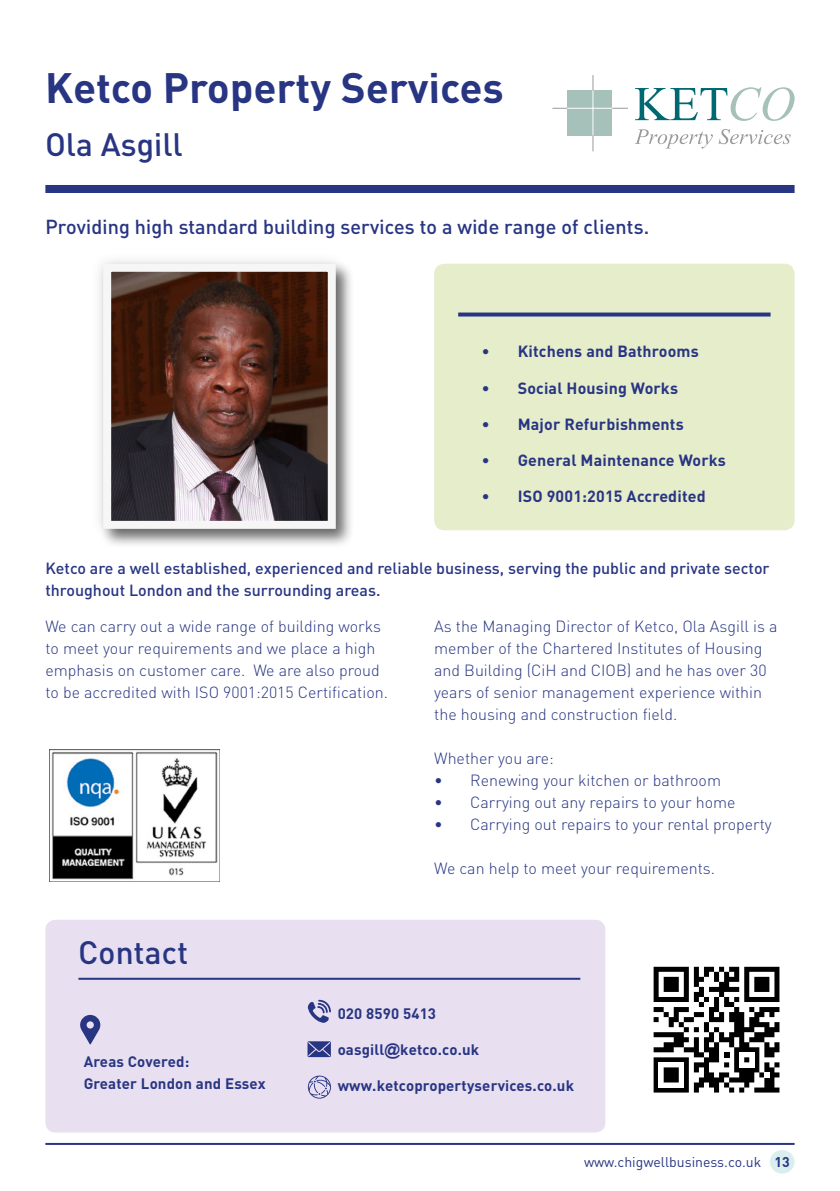
<style>
.page{position:relative;width:840px;height:1191px;background:#fff}
.page>*{position:absolute;margin:0;border:0;box-sizing:border-box;transform-origin:0 0}
.t1{font:700 42px "DIN Pro";color:#283583}
.t2{font:500 32px "DIN Pro";color:#283583}
.t3{font:500 20px "DIN Pro";letter-spacing:-.02em;color:#283583}
.t4{font:300 16px/22px "DIN Pro";color:#283583}
.t5{font:500 16px/22px "DIN Pro";color:#283583}
.t6{font:700 16px "DIN Pro";letter-spacing:.01em;color:#283583}
.t7{font:700 15px "DIN Pro";letter-spacing:.01em;color:#283583}
.t8{font:14px "DIN Pro";color:#283583}
.s1{font-family:"Arial";font-size:16px}
.s2{font-weight:700}
</style>
<div class="page">
<div style="left:769px;top:1150px;width:25px;height:23px;background:#daeeef;border-radius:50%"></div>
<hr style="left:45px;top:1142px;width:749px;height:2px;background:#283583">
<div style="left:45px;top:919px;width:560px;height:213px;background:#e8dff0;border-radius:10px"></div>
<div style="left:434px;top:264px;width:360px;height:266px;background:#e6edcb;border-radius:10px"></div>
<svg style="left:308px;top:999px;width:23px;height:23px"></svg>
<svg style="left:307px;top:1041px;width:24px;height:16px"></svg>
<svg style="left:308px;top:1075px;width:23px;height:23px"></svg>
<svg style="left:80px;top:1015px;width:20px;height:29px"></svg>
<div style="left:45px;top:185px;width:749px;height:8px;background:#283583"></div>
<svg style="left:458px;top:312px;width:312px;height:4px"></svg>
<div style="left:100px;top:260px;width:255px;height:288px;background:#000;opacity:.55"></div>
<div style="left:90px;top:251px;width:258px;height:291px;background:#000;opacity:.15"></div>
<img style="left:112px;top:273px;width:214px;height:247px">
<div style="left:103px;top:264px;width:232px;height:265px;border:8px solid #f6f6f6"></div>
<hr style="left:78px;top:977px;width:502px;height:2px;background:#283583">
<svg style="left:552px;top:108px;width:15px;height:1px"></svg>
<div style="left:567px;top:90px;width:44px;height:46px;background:#a6c0ba"></div>
<svg style="left:611px;top:108px;width:16px;height:1px"></svg>
<hr style="left:567px;top:108px;width:44px;height:1px;background:#fff">
<svg style="left:592px;top:75px;width:1px;height:76px"></svg>
<svg style="left:635px;top:87px;width:159px;height:34px"></svg>
<svg style="left:634px;top:129px;width:78px;height:20px"></svg>
<svg style="left:718px;top:129px;width:72px;height:15px"></svg>
<img style="left:49px;top:749px;width:170px;height:132px">
<svg style="left:653px;top:966px;width:126px;height:126px"></svg>
<p class="t1" style="left:45px;top:59px;width:461px">Ketco Property Services</p>
<p class="t2" style="left:45px;top:123px;width:139px">Ola Asgill</p>
<p class="t3" style="left:45px;top:213px;width:605px">Providing high standard building services to a wide range of clients.</p>
<p class="t6" style="left:481px;top:341px;width:218px">• Kitchens and Bathrooms</p>
<p class="t6" style="left:481px;top:377px;width:198px">• Social Housing Works</p>
<p class="t6" style="left:481px;top:413px;width:203px">• Major Refurbishments</p>
<p class="t6" style="left:481px;top:449px;width:245px">• General Maintenance Works</p>
<p class="t6" style="left:481px;top:485px;width:225px">• ISO 9001:2015 Accredited</p>
<p class="t5" style="left:45px;top:556px;width:725px">Ketco are a well established, experienced and reliable business, serving the public and private sector throughout London and the surrounding areas.</p>
<p class="t4" style="left:45px;top:615px;width:337px">We can carry out a wide range of building works to meet your requirements and we place a high emphasis on customer care. We are also proud</p>
<p class="t4" style="left:45px;top:681px;width:344px">to be accredited with ISO 9001:2015 Certification.</p>
<p class="t2" style="left:78px;top:930px;width:112px">Contact</p>
<p class="t4" style="left:434px;top:615px;width:345px">As the Managing Director of Ketco, Ola Asgill is a member of the Chartered Institutes of Housing</p>
<p class="t4" style="left:434px;top:659px;width:334px">and Building (CiH and CIOB) and he has over 30 years of senior management experience within</p>
<p class="t4" style="left:434px;top:703px;width:244px">the housing and construction field.</p>
<p class="t4" style="left:434px;top:747px;width:121px">Whether you are:</p>
<p class="t4" style="left:434px;top:769px;width:288px">• Renewing your kitchen or bathroom</p>
<p class="t4" style="left:434px;top:791px;width:303px">• Carrying out any repairs to your home</p>
<p class="t4" style="left:434px;top:813px;width:339px">• Carrying out repairs to your rental property</p>
<p class="t4" style="left:434px;top:857px;width:282px">We can help to meet your requirements.</p>
<p class="t7" style="left:84px;top:1051px;width:107px">Areas Covered:</p>
<p class="t7" style="left:84px;top:1073px;width:183px">Greater London and Essex</p>
<p class="t7" style="left:337px;top:1003px;width:100px">020 8590 5413</p>
<p class="t7" style="left:337px;top:1039px;width:143px">oasgill<span class="s1">@</span>ketco.co.uk</p>
<p class="t7" style="left:337px;top:1075px;width:238px">www.ketcopropertyservices.co.uk</p>
<p class="t8" style="left:583px;top:1152px;width:207px">www.chigwellbusiness.co.uk <span class="s2">13</span></p>
</div>
